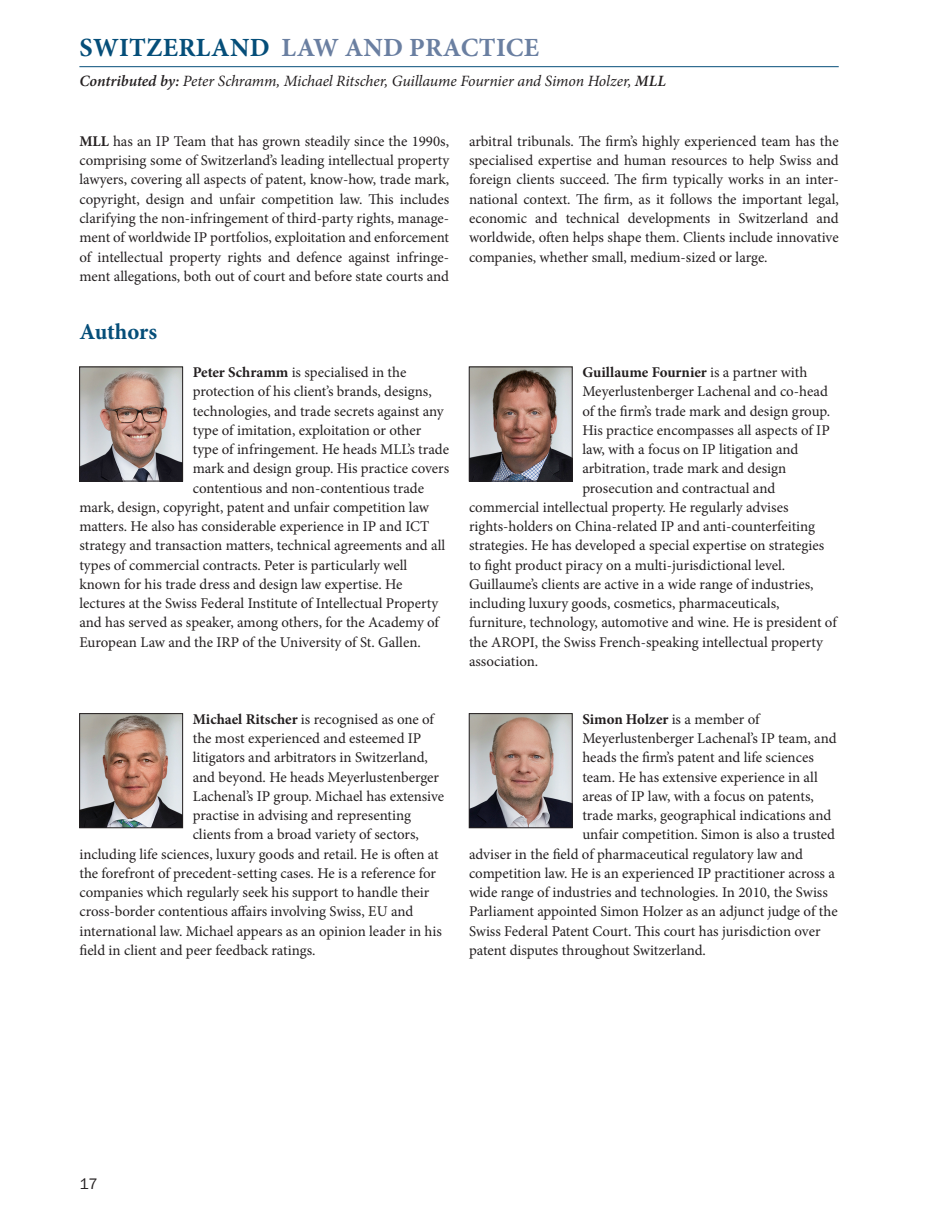
<style>
.page{position:relative;width:938px;height:1221px;background:#fff}
.page>*{position:absolute;margin:0;border:0;box-sizing:border-box;transform-origin:0 0}
.t1{font:700 26.25px "Minion Pro";letter-spacing:.01em;color:#054e79}
.t2{font:700 26.25px "Minion Pro";color:#6a7fa1}
.Authors{font:700 22.75px "Minion Pro";letter-spacing:-.005em;color:#054e79}
.t3{font:italic 15.75px "Minion Pro";letter-spacing:-.01em;color:#231f20}
.t4{font:15.75px "Franklin Gothic URW Boo";color:#231f20}
.Author_paragraph{font:14.88px "Minion Pro";color:#231f20}
.Firm_paragraph{font:14.88px/19.2px "Minion Pro";color:#231f20;text-align:justify}
.Author_paragraph-2{font:700 14.88px "Minion Pro";color:#231f20}
.s1{color:#6a7fa1}
.s2{font-weight:600}
.s3{font-weight:700}
.s4{font-weight:400}
</style>
<div class="page">
<hr style="left:79px;top:66px;width:759px;height:1px;background:#054e79">
<img style="left:81px;top:368px;width:100px;height:111px">
<div style="left:79px;top:366px;width:104px;height:115px;border:1px solid #231f20"></div>
<img style="left:81px;top:715px;width:100px;height:111px">
<div style="left:79px;top:713px;width:104px;height:115px;border:1px solid #231f20"></div>
<img style="left:471px;top:368px;width:99px;height:111px">
<div style="left:469px;top:366px;width:103px;height:115px;border:1px solid #231f20"></div>
<img style="left:471px;top:715px;width:99px;height:111px">
<div style="left:469px;top:713px;width:103px;height:115px;border:1px solid #231f20"></div>
<h1 class="t1" style="left:80px;top:29px;width:286px">SWITZERLAND <span class="s1">Law and</span></h1>
<h1 class="t2" style="left:409px;top:29px;width:33px">Practice</h1>
<p class="t3" style="left:79px;top:70px;width:588px"><span class="s2">Contributed by:</span> Peter Schramm, Michael Ritscher, Guillaume Fournier and Simon Holzer, <span class="s2">MLL</span></p>
<p class="Firm_paragraph" style="left:79px;top:132px;width:371px"><span class="s3">MLL</span> has an IP Team that has grown steadily since the 1990s, comprising some of Switzerland’s leading intellectual property lawyers, covering all aspects of patent, know-how, trade mark, copyright, design and unfair competition law. This includes clarifying the non-infringement of third-party rights, manage&shy;ment of worldwide IP portfolios, exploitation and enforcement of intellectual property rights and defence against infringe&shy;ment allegations, both out of court and before state courts and</p>
<p class="Firm_paragraph" style="left:469px;top:132px;width:371px">arbitral tribunals. The firm’s highly experienced team has the specialised expertise and human resources to help Swiss and foreign clients succeed. The firm typically works in an inter&shy;national context. The firm, as it follows the important legal, economic and technical developments in Switzerland and worldwide, often helps shape them. Clients include innovative companies, whether small, medium-sized or large.</p>
<p class="Authors" style="left:79px;top:315px;width:79px">Authors</p>
<p class="Author_paragraph" style="left:193px;top:362px;width:215px"><span class="s3">Peter Schramm</span> is specialised in the</p>
<p class="Author_paragraph" style="left:193px;top:381px;width:240px">protection of his client’s brands, designs,</p>
<p class="Author_paragraph" style="left:193px;top:401px;width:252px">technologies, and trade secrets against any</p>
<p class="Author_paragraph" style="left:193px;top:420px;width:230px">type of imitation, exploitation or other</p>
<p class="Author_paragraph" style="left:193px;top:439px;width:258px">type of infringement. He heads MLL’s trade</p>
<p class="Author_paragraph" style="left:193px;top:458px;width:258px">mark and design group. His practice covers</p>
<p class="Author_paragraph" style="left:193px;top:478px;width:233px">contentious and non-contentious trade</p>
<p class="Author_paragraph" style="left:79px;top:497px;width:351px">mark, design, copyright, patent and unfair competition law</p>
<p class="Author_paragraph" style="left:79px;top:516px;width:351px">matters. He also has considerable experience in IP and ICT</p>
<p class="Author_paragraph" style="left:79px;top:535px;width:367px">strategy and transaction matters, technical agreements and all</p>
<p class="Author_paragraph" style="left:79px;top:555px;width:329px">types of commercial contracts. Peter is particularly well</p>
<p class="Author_paragraph" style="left:79px;top:574px;width:325px">known for his trade dress and design law expertise. He</p>
<p class="Author_paragraph" style="left:79px;top:593px;width:360px">lectures at the Swiss Federal Institute of Intellectual Property</p>
<p class="Author_paragraph" style="left:79px;top:612px;width:361px">and has served as speaker, among others, for the Academy of</p>
<p class="Author_paragraph" style="left:79px;top:632px;width:343px">European Law and the IRP of the University of St. Gallen.</p>
<p class="Author_paragraph-2" style="left:582px;top:362px;width:226px">Guillaume Fournier <span class="s4">is a partner with</span></p>
<p class="Author_paragraph" style="left:582px;top:381px;width:247px">Meyerlustenberger Lachenal and co-head</p>
<p class="Author_paragraph" style="left:582px;top:401px;width:249px">of the firm’s trade mark and design group.</p>
<p class="Author_paragraph" style="left:582px;top:420px;width:249px">His practice encompasses all aspects of IP</p>
<p class="Author_paragraph" style="left:582px;top:439px;width:217px">law, with a focus on IP litigation and</p>
<p class="Author_paragraph" style="left:582px;top:458px;width:205px">arbitration, trade mark and design</p>
<p class="Author_paragraph" style="left:582px;top:478px;width:194px">prosecution and contractual and</p>
<p class="Author_paragraph" style="left:469px;top:497px;width:321px">commercial intellectual property. He regularly advises</p>
<p class="Author_paragraph" style="left:469px;top:516px;width:348px">rights-holders on China-related IP and anti-counterfeiting</p>
<p class="Author_paragraph" style="left:469px;top:535px;width:357px">strategies. He has developed a special expertise on strategies</p>
<p class="Author_paragraph" style="left:469px;top:555px;width:318px">to fight product piracy on a multi-jurisdictional level.</p>
<p class="Author_paragraph" style="left:469px;top:574px;width:346px">Guillaume’s clients are active in a wide range of industries,</p>
<p class="Author_paragraph" style="left:469px;top:593px;width:312px">including luxury goods, cosmetics, pharmaceuticals,</p>
<p class="Author_paragraph" style="left:469px;top:612px;width:369px">furniture, technology, automotive and wine. He is president of</p>
<p class="Author_paragraph" style="left:469px;top:632px;width:355px">the AROPI, the Swiss French-speaking intellectual property</p>
<p class="Author_paragraph" style="left:469px;top:651px;width:71px">association.</p>
<p class="Author_paragraph" style="left:193px;top:709px;width:243px"><span class="s3">Michael Ritscher</span> is recognised as one of</p>
<p class="Author_paragraph" style="left:193px;top:728px;width:230px">the most experienced and esteemed IP</p>
<p class="Author_paragraph" style="left:193px;top:747px;width:237px">litigators and arbitrators in Switzerland,</p>
<p class="Author_paragraph" style="left:193px;top:766px;width:248px">and beyond. He heads Meyerlustenberger</p>
<p class="Author_paragraph" style="left:193px;top:786px;width:253px">Lachenal’s IP group. Michael has extensive</p>
<p class="Author_paragraph" style="left:193px;top:805px;width:220px">practise in advising and representing</p>
<p class="Author_paragraph" style="left:193px;top:824px;width:228px">clients from a broad variety of sectors,</p>
<p class="Author_paragraph" style="left:79px;top:843px;width:361px">including life sciences, luxury goods and retail. He is often at</p>
<p class="Author_paragraph" style="left:79px;top:863px;width:358px">the forefront of precedent-setting cases. He is a reference for</p>
<p class="Author_paragraph" style="left:79px;top:882px;width:351px">companies which regularly seek his support to handle their</p>
<p class="Author_paragraph" style="left:79px;top:901px;width:335px">cross-border contentious affairs involving Swiss, EU and</p>
<p class="Author_paragraph" style="left:79px;top:920px;width:364px">international law. Michael appears as an opinion leader in his</p>
<p class="Author_paragraph" style="left:79px;top:940px;width:238px">field in client and peer feedback ratings.</p>
<p class="Author_paragraph-2" style="left:582px;top:708px;width:179px">Simon Holzer <span class="s4">is a member of</span></p>
<p class="Author_paragraph" style="left:582px;top:728px;width:256px">Meyerlustenberger Lachenal’s IP team, and</p>
<p class="Author_paragraph" style="left:582px;top:747px;width:233px">heads the firm’s patent and life sciences</p>
<p class="Author_paragraph" style="left:582px;top:766px;width:237px">team. He has extensive experience in all</p>
<p class="Author_paragraph" style="left:582px;top:786px;width:233px">areas of IP law, with a focus on patents,</p>
<p class="Author_paragraph" style="left:582px;top:805px;width:250px">trade marks, geographical indications and</p>
<p class="Author_paragraph" style="left:582px;top:824px;width:254px">unfair competition. Simon is also a trusted</p>
<p class="Author_paragraph" style="left:469px;top:843px;width:335px">adviser in the field of pharmaceutical regulatory law and</p>
<p class="Author_paragraph" style="left:469px;top:863px;width:367px">competition law. He is an experienced IP practitioner across a</p>
<p class="Author_paragraph" style="left:469px;top:882px;width:360px">wide range of industries and technologies. In 2010, the Swiss</p>
<p class="Author_paragraph" style="left:469px;top:901px;width:370px">Parliament appointed Simon Holzer as an adjunct judge of the</p>
<p class="Author_paragraph" style="left:469px;top:920px;width:353px">Swiss Federal Patent Court. This court has jurisdiction over</p>
<p class="Author_paragraph" style="left:469px;top:940px;width:238px">patent disputes throughout Switzerland.</p>
<p class="t4" style="left:79px;top:1174px;width:20px">17</p>
</div>
